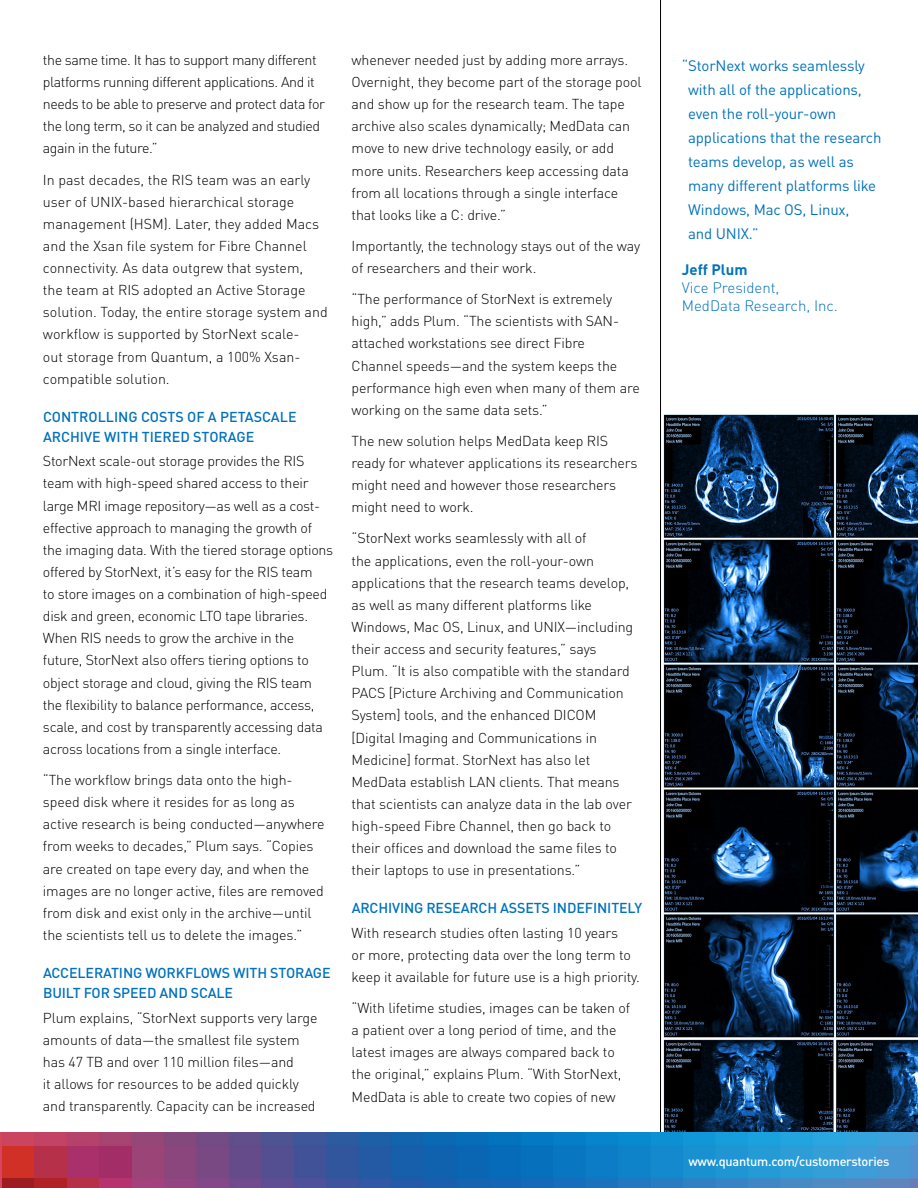
<style>
.page{position:relative;width:918px;height:1188px;background:#fff}
.page>*{position:absolute;margin:0;border:0;box-sizing:border-box;transform-origin:0 0}
.t1{font:15px/24px "DIN Pro";letter-spacing:-.01em;color:#0072bc}
.t2{font:300 15px/18px "DIN Pro";color:#0072bc}
.t3{font:700 15px "DIN Pro";color:#0072bc}
.t4{font:300 14.25px/22.2px "DIN Pro";letter-spacing:-.01em;color:#000}
.t5{font:300 14.25px/22.2px "DIN Pro";letter-spacing:-.03em;color:#000}
.t6{font:500 14.25px/20.2px "DIN Pro";letter-spacing:-.01em;color:#0072bc}
.t7{font:500 12.75px "DIN Pro";letter-spacing:-.02em;color:#fff}
</style>
<div class="page">
<img style="left:663px;top:414px;width:255px;height:718px">
<hr style="left:660px;top:0;width:1px;height:1167px;background:#000">
<img style="left:0;top:1132px;width:918px;height:56px">
<div style="left:2px;top:1146px;width:33px;height:32px;background:#d03025"></div>
<div style="left:35px;top:1146px;width:32px;height:32px;background:#b7304a"></div>
<div style="left:67px;top:1146px;width:32px;height:32px;background:#aa306b"></div>
<div style="left:99px;top:1146px;width:33px;height:32px;background:#a32d66"></div>
<div style="left:2px;top:1178px;width:33px;height:10px;background:#9c1c1f"></div>
<div style="left:35px;top:1178px;width:32px;height:10px;background:#b12227"></div>
<div style="left:67px;top:1178px;width:32px;height:10px;background:#b7304a"></div>
<div style="left:99px;top:1178px;width:33px;height:10px;background:#b73370"></div>
<p class="t5" style="left:43px;top:47px;width:283px">the same time. It has to support many different platforms running different applications. And it needs to be able to preserve and protect data for the long term, so it can be analyzed and studied again in the future.”</p>
<p class="t4" style="left:43px;top:167px;width:286px">In past decades, the RIS team was an early user of UNIX-based hierarchical storage management (HSM). Later, they added Macs and the Xsan file system for Fibre Channel connectivity. As data outgrew that system,<br>the team at RIS adopted an Active Storage solution. Today, the entire storage system and workflow is supported by StorNext scale-<br>out storage from Quantum, a 100% Xsan&shy;compatible solution.</p>
<p class="t6" style="left:43px;top:405px;width:255px">CONTROLLING COSTS OF A PETASCALE<br>ARCHIVE WITH TIERED STORAGE</p>
<p class="t4" style="left:43px;top:449px;width:292px">StorNext scale-out storage provides the RIS team with high-speed shared access to their large MRI image repository—as well as a cost&shy;effective approach to managing the growth of the imaging data. With the tiered storage options offered by StorNext, it’s easy for the RIS team<br>to store images on a combination of high-speed disk and green, economic LTO tape libraries.<br>When RIS needs to grow the archive in the future, StorNext also offers tiering options to object storage and cloud, giving the RIS team the flexibility to balance performance, access, scale, and cost by transparently accessing data across locations from a single interface.</p>
<p class="t4" style="left:43px;top:768px;width:283px">“The workflow brings data onto the high&shy;speed disk where it resides for as long as active research is being conducted—anywhere from weeks to decades,” Plum says. “Copies are created on tape every day, and when the images are no longer active, files are removed from disk and exist only in the archive—until the scientists tell us to delete the images.”</p>
<p class="t6" style="left:43px;top:961px;width:289px">ACCELERATING WORKFLOWS WITH STORAGE<br>BUILT FOR SPEED AND SCALE</p>
<p class="t4" style="left:43px;top:1005px;width:276px">Plum explains, “StorNext supports very large amounts of data—the smallest file system has 47 TB and over 110 million files—and<br>it allows for resources to be added quickly and transparently. Capacity can be increased</p>
<p class="t4" style="left:352px;top:47px;width:291px">whenever needed just by adding more arrays.<br>Overnight, they become part of the storage pool and show up for the research team. The tape archive also scales dynamically; MedData can move to new drive technology easily, or add more units. Researchers keep accessing data from all locations through a single interface that looks like a C: drive.”</p>
<p class="t4" style="left:352px;top:233px;width:290px">Importantly, the technology stays out of the way of researchers and their work.</p>
<p class="t4" style="left:352px;top:287px;width:290px">“The performance of StorNext is extremely high,” adds Plum. “The scientists with SAN&shy;attached workstations see direct Fibre Channel speeds—and the system keeps the performance high even when many of them are working on the same data sets.”</p>
<p class="t4" style="left:352px;top:428px;width:287px">The new solution helps MedData keep RIS ready for whatever applications its researchers might need and however those researchers might need to work.</p>
<p class="t4" style="left:352px;top:526px;width:283px">“StorNext works seamlessly with all of<br>the applications, even the roll-your-own applications that the research teams develop, as well as many different platforms like Windows, Mac OS, Linux, and UNIX—including their access and security features,” says Plum. “It is also compatible with the standard PACS [Picture Archiving and Communication System] tools, and the enhanced DICOM [Digital Imaging and Communications in Medicine] format. StorNext has also let MedData establish LAN clients. That means that scientists can analyze data in the lab over high-speed Fibre Channel, then go back to their offices and download the same files to their laptops to use in presentations.”</p>
<p class="t6" style="left:352px;top:897px;width:292px">ARCHIVING RESEARCH ASSETS INDEFINITELY</p>
<p class="t4" style="left:352px;top:920px;width:290px">With research studies often lasting 10 years<br>or more, protecting data over the long term to keep it available for future use is a high priority.</p>
<p class="t4" style="left:352px;top:996px;width:280px">“With lifetime studies, images can be taken of a patient over a long period of time, and the latest images are always compared back to the original,” explains Plum. “With StorNext, MedData is able to create two copies of new</p>
<p class="t1" style="left:688px;top:52px;width:195px;text-indent:-6px">“StorNext works seamlessly with all of the applications, even the roll-your-own applications that the research teams develop, as well as many different platforms like<br>Windows, Mac OS, Linux,<br>and UNIX.”</p>
<p class="t3" style="left:682px;top:257px;width:67px">Jeff Plum</p>
<p class="t2" style="left:682px;top:278px;width:158px">Vice President,<br>MedData Research, Inc.</p>
<p class="t7" style="left:688px;top:1151px;width:203px">www.quantum.com/customerstories</p>
</div>
